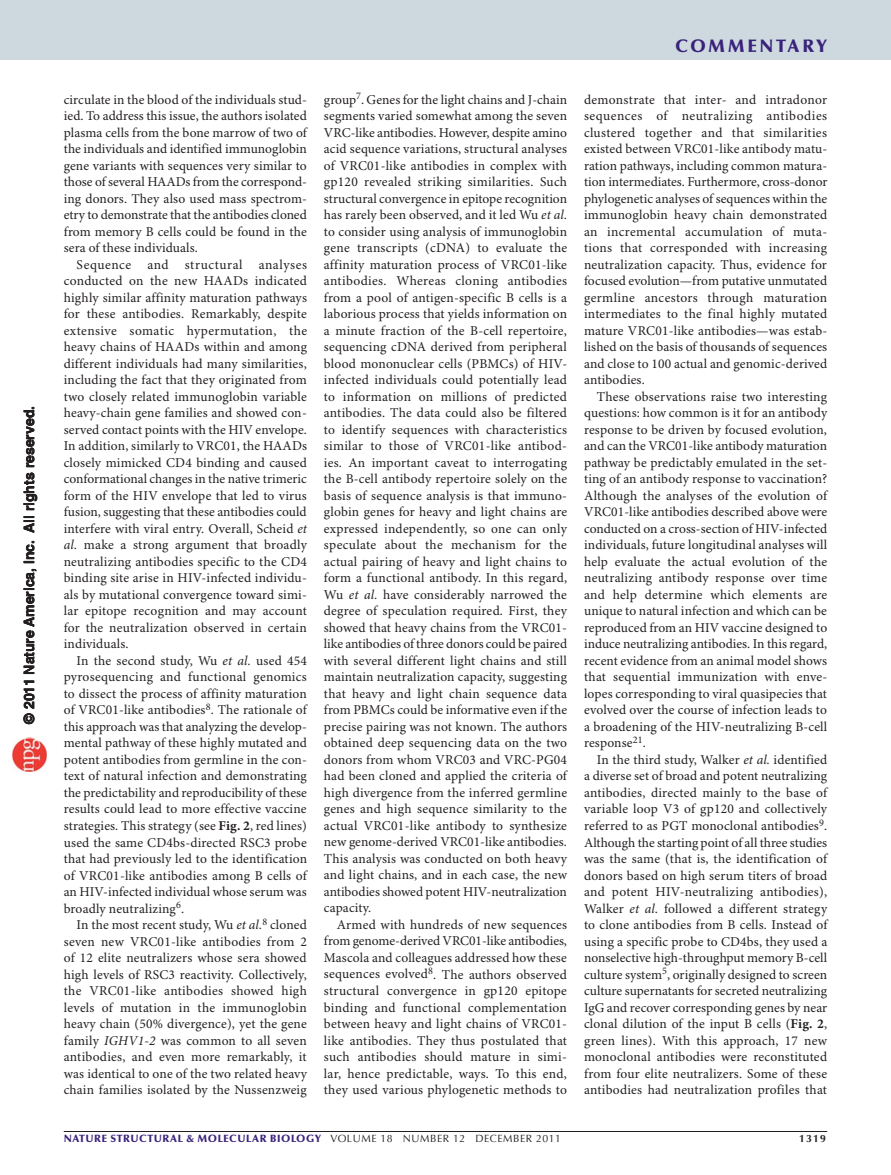
<style>
.page{position:relative;width:891px;height:1175px;background:#fff}
.page>*{position:absolute;margin:0;border:0;box-sizing:border-box;transform-origin:0 0}
.t1{font:900 18px "Optima LT Std";letter-spacing:.15em;color:#3a227b}
.t2{font:700 14.1px "Helvetica LT Std";color:#231f20}
.t3{font:13.5px/16.5px "Minion Pro";letter-spacing:.01em;color:#231f20;text-align:justify}
.t4{font:900 10.5px "Optima LT Std";letter-spacing:.05em;color:#3a227b}
.t5{font:10.5px "Optima LT Std";color:#231f20}
.t6{font:700 10.5px "Optima LT Std";color:#231f20}
.s1{font-style:inherit}
.s2{font-style:italic}
.s3{font-weight:700}
.s4{font-weight:400;color:#231f20}
</style>
<div class="page">
<hr style="left:64px;top:1131px;width:763px;height:1px;background:#231f20">
<div style="left:0;top:0;width:891px;height:60px;background:#cdd8df"></div>
<img style="left:12px;top:738px;width:34px;height:34px">
<p class="t2" style="left:21px;top:723px;width:319px;rotate:-90deg">© 201<span class="s1">1</span> Nature America, Inc. All rights reserved.</p>
<h1 class="t1" style="left:675px;top:36px;width:154px">COMMENTARY</h1>
<p class="t3" style="left:64px;top:92px;width:245px">circulate in the blood of the individuals stud&shy;ied. To address this issue, the authors isolated plasma cells from the bone marrow of two of the individuals and identified immunoglobin gene variants with sequences very similar to those of several HAADs from the correspond&shy;ing donors. They also used mass spectrom&shy;etry to demonstrate that the antibodies cloned from memory B cells could be found in the sera of these individuals.</p>
<p class="t3" style="left:64px;top:257px;width:245px;text-indent:13px">Sequence and structural analyses conducted on the new HAADs indicated highly similar affinity maturation pathways for these antibodies. Remarkably, despite extensive somatic hypermutation, the heavy chains of HAADs within and among different individuals had many similarities, including the fact that they originated from two closely related immunoglobin variable heavy-chain gene families and showed con&shy;served contact points with the HIV envelope.<br>In addition, similarly to VRC01, the HAADs closely mimicked CD4 binding and caused conformational changes in the native trimeric form of the HIV envelope that led to virus fusion, suggesting that these antibodies could interfere with viral entry. Overall, Scheid <span class="s2">et al.</span> make a strong argument that broadly neutralizing antibodies specific to the CD4 binding site arise in HIV-infected individu&shy;als by mutational convergence toward simi&shy;lar epitope recognition and may account for the neutralization observed in certain individuals.</p>
<p class="t3" style="left:64px;top:653px;width:245px;text-indent:13px">In the second study, Wu <span class="s2">et al.</span> used 454 pyrosequencing and functional genomics to dissect the process of affinity maturation of VRC01-like antibodies<sup>8</sup>. The rationale of this approach was that analyzing the develop&shy;mental pathway of these highly mutated and potent antibodies from germline in the con&shy;text of natural infection and demonstrating the predictability and reproducibility of these results could lead to more effective vaccine strategies. This strategy (see <span class="s3">Fig. 2</span>, red lines) used the same CD4bs-directed RSC3 probe that had previously led to the identification of VRC01-like antibodies among B cells of an HIV-infected individual whose serum was broadly neutralizing<sup>6</sup>.</p>
<p class="t3" style="left:64px;top:917px;width:245px;text-indent:13px">In the most recent study, Wu <span class="s2">et al.</span><sup>8</sup> cloned seven new VRC01-like antibodies from 2 of 12 elite neutralizers whose sera showed high levels of RSC3 reactivity. Collectively, the VRC01-like antibodies showed high levels of mutation in the immunoglobin heavy chain (50% divergence), yet the gene family <span class="s2">IGHV1-2</span> was common to all seven antibodies, and even more remarkably, it was identical to one of the two related heavy chain families isolated by the Nussenzweig</p>
<p class="t3" style="left:324px;top:92px;width:245px">group<sup>7</sup>. Genes for the light chains and J-chain segments varied somewhat among the seven VRC-like antibodies. However, despite amino acid sequence variations, structural analyses of VRC01-like antibodies in complex with gp120 revealed striking similarities. Such structural convergence in epitope recognition has rarely been observed, and it led Wu <span class="s2">et al. </span>to consider using analysis of immunoglobin gene transcripts (cDNA) to evaluate the affinity maturation process of VRC01-like antibodies. Whereas cloning antibodies from a pool of antigen-specific B cells is a laborious process that yields information on a minute fraction of the B-cell repertoire, sequencing cDNA derived from peripheral blood mononuclear cells (PBMCs) of HIV&shy;infected individuals could potentially lead to information on millions of predicted antibodies. The data could also be filtered to identify sequences with characteristics similar to those of VRC01-like antibod&shy;ies. An important caveat to interrogating the B-cell antibody repertoire solely on the basis of sequence analysis is that immuno&shy;globin genes for heavy and light chains are expressed independently, so one can only speculate about the mechanism for the actual pairing of heavy and light chains to form a functional antibody. In this regard, Wu <span class="s2">et al.</span> have considerably narrowed the degree of speculation required. First, they showed that heavy chains from the VRC01- like antibodies of three donors could be paired with several different light chains and still maintain neutralization capacity, suggesting that heavy and light chain sequence data from PBMCs could be informative even if the precise pairing was not known. The authors obtained deep sequencing data on the two donors from whom VRC03 and VRC-PG04 had been cloned and applied the criteria of high divergence from the inferred germline genes and high sequence similarity to the actual VRC01-like antibody to synthesize new genome-derived VRC01-like antibodies.<br>This analysis was conducted on both heavy and light chains, and in each case, the new antibodies showed potent HIV-neutralization capacity.</p>
<p class="t3" style="left:324px;top:917px;width:245px;text-indent:13px">Armed with hundreds of new sequences from genome-derived VRC01-like antibodies, Mascola and colleagues addressed how these sequences evolved<sup>8</sup>. The authors observed structural convergence in gp120 epitope binding and functional complementation between heavy and light chains of VRC01- like antibodies. They thus postulated that such antibodies should mature in simi&shy;lar, hence predictable, ways. To this end, they used various phylogenetic methods to</p>
<p class="t3" style="left:584px;top:92px;width:245px">demonstrate that inter- and intradonor sequences of neutralizing antibodies clustered together and that similarities existed between VRC01-like antibody matu&shy;ration pathways, including common matura&shy;tion intermediates. Furthermore, cross-donor phylogenetic analyses of sequences within the immunoglobin heavy chain demonstrated an incremental accumulation of muta&shy;tions that corresponded with increasing neutralization capacity. Thus, evidence for focused evolution—from putative unmutated germline ancestors through maturation intermediates to the final highly mutated mature VRC01-like antibodies—was estab&shy;lished on the basis of thousands of sequences and close to 100 actual and genomic-derived antibodies.</p>
<p class="t3" style="left:584px;top:389px;width:245px;text-indent:13px">These observations raise two interesting questions: how common is it for an antibody response to be driven by focused evolution, and can the VRC01-like antibody maturation pathway be predictably emulated in the set&shy;ting of an antibody response to vaccination?<br>Although the analyses of the evolution of VRC01-like antibodies described above were conducted on a cross-section of HIV-infected individuals, future longitudinal analyses will help evaluate the actual evolution of the neutralizing antibody response over time and help determine which elements are unique to natural infection and which can be reproduced from an HIV vaccine designed to induce neutralizing antibodies. In this regard, recent evidence from an animal model shows that sequential immunization with enve&shy;lopes corresponding to viral quasipecies that evolved over the course of infection leads to a broadening of the HIV-neutralizing B-cell response<sup>21</sup>.</p>
<p class="t3" style="left:584px;top:752px;width:245px;text-indent:13px">In the third study, Walker <span class="s2">et al.</span> identified a diverse set of broad and potent neutralizing antibodies, directed mainly to the base of variable loop V3 of gp120 and collectively referred to as PGT monoclonal antibodies<sup>9</sup>.<br>Although the starting point of all three studies was the same (that is, the identification of donors based on high serum titers of broad and potent HIV-neutralizing antibodies), Walker <span class="s2">et al.</span> followed a different strategy to clone antibodies from B cells. Instead of using a specific probe to CD4bs, they used a nonselective high-throughput memory B-cell culture system<sup>5</sup>, originally designed to screen culture supernatants for secreted neutralizing IgG and recover corresponding genes by near clonal dilution of the input B cells (<span class="s3">Fig. 2</span>, green lines). With this approach, 17 new monoclonal antibodies were reconstituted from four elite neutralizers. Some of these antibodies had neutralization profiles that</p>
<p class="t4" style="left:64px;top:1132px;width:442px">NATURE STRUCTURAL &amp; MOLECULAR BIOLOGY <span class="s4">VOLUME 18 NUMBER 12 DECEMBER</span></p>
<p class="t5" style="left:536px;top:1132px;width:26px">2011</p>
<p class="t6" style="left:799px;top:1132px;width:28px">1319</p>
</div>
